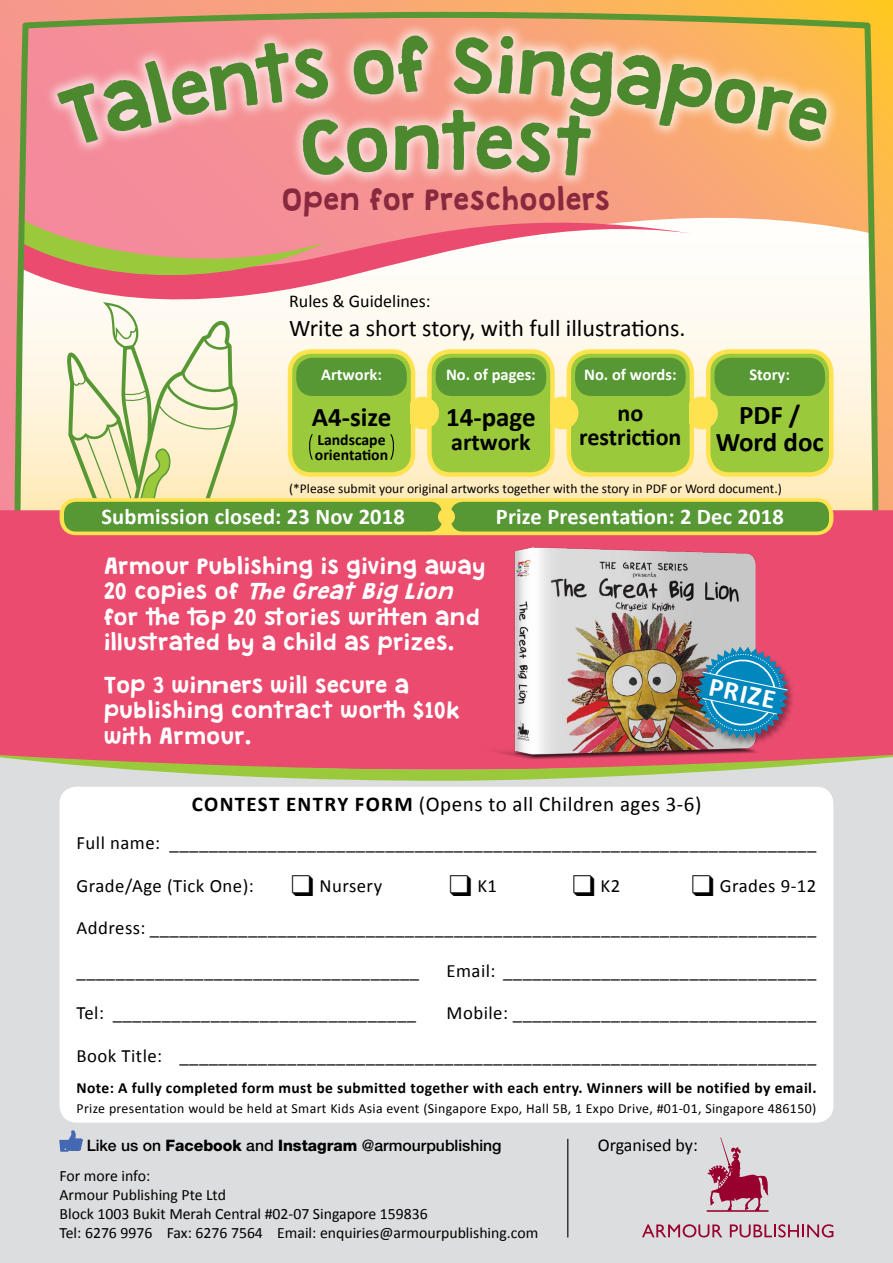
<style>
.page{position:relative;width:893px;height:1263px;background:#fff}
.page>*{position:absolute;margin:0;border:0;box-sizing:border-box;transform-origin:0 0}
.t1{font:69px "Granstander Clean";color:#4b882e}
.t2{font:700 27.3px "Calibri";color:#fff}
.t3{font:700 27px/27px "Calibri";color:#000;text-align:center}
.t4{font:27px "Granstander Clean";letter-spacing:.03em;color:#88293f}
.t5{font:24px "Calibri";color:#000}
.t6{font:700 24px/24px "Calibri";color:#000;text-align:center}
.t7{font:700 22.5px "Calibri";letter-spacing:.01em;color:#fff}
.t8{font:21px "Calibri";letter-spacing:.025em;color:#000}
.t9{font:20.25px/25.5px "Granstander Clean";letter-spacing:.025em;color:#fff}
.t10{font:18.75px "Calibri";letter-spacing:.025em;color:#000}
.t11{font:18px "Calibri";color:#000}
.t12{font:700 16.5px "Calibri";color:#fff}
.t13{font:15.75px/18.9px "Calibri";color:#000}
.t14{font:500 15.75px "Helvetica Neue LT";color:#000}
.t15{font:700 15.75px/15px "Calibri";color:#000}
.t16{font:700 15.6px "Calibri";letter-spacing:.025em;color:#000}
.t17{font:13.8px "Calibri";letter-spacing:.025em;color:#000}
.t18{font:13.5px "Calibri";color:#000}
.s1{font-style:italic}
.s2{font-weight:700}
.s3{font-weight:800}
</style>
<div class="page">
<svg style="left:0;top:0;width:893px;height:510px;background:#f9a86c"></svg>
<svg style="left:11px;top:9px;width:871px;height:501px"></svg>
<svg style="left:66px;top:300px;width:173px;height:203px"></svg>
<div style="left:0;top:755px;width:893px;height:508px;background:#dcddde"></div>
<div style="left:0;top:510px;width:893px;height:243px;background:#ea4b6f"></div>
<div style="left:60px;top:787px;width:773px;height:336px;background:#fff;border-radius:17px"></div>
<svg style="left:0;top:753px;width:893px;height:28px"></svg>
<div style="left:290px;top:351px;width:123px;height:123px;background:#9aca3c;border-radius:21px"></div>
<div style="left:288px;top:349px;width:127px;height:128px;border:4px solid #ffe250;border-radius:21px"></div>
<div style="left:429px;top:351px;width:123px;height:123px;background:#9aca3c;border-radius:21px"></div>
<div style="left:427px;top:349px;width:128px;height:128px;border:4px solid #ffe250;border-radius:21px"></div>
<div style="left:569px;top:351px;width:123px;height:123px;background:#9aca3c;border-radius:21px"></div>
<div style="left:567px;top:349px;width:127px;height:128px;border:4px solid #ffe250;border-radius:21px"></div>
<div style="left:708px;top:351px;width:123px;height:123px;background:#9aca3c;border-radius:21px"></div>
<div style="left:706px;top:349px;width:127px;height:128px;border:4px solid #ffe250;border-radius:21px"></div>
<div style="left:296px;top:358px;width:111px;height:38px;background:#579835;border-radius:16px"></div>
<div style="left:436px;top:358px;width:110px;height:38px;background:#579835;border-radius:16px"></div>
<div style="left:575px;top:358px;width:111px;height:38px;background:#579835;border-radius:16px"></div>
<div style="left:714px;top:358px;width:111px;height:38px;background:#579835;border-radius:16px"></div>
<svg style="left:309px;top:434px;width:4px;height:26px"></svg>
<svg style="left:390px;top:434px;width:4px;height:26px"></svg>
<svg style="left:411px;top:397px;width:28px;height:32px"></svg>
<svg style="left:550px;top:397px;width:28px;height:32px"></svg>
<svg style="left:690px;top:397px;width:28px;height:32px"></svg>
<img style="left:449px;top:534px;width:374px;height:243px">
<div style="left:60px;top:498px;width:773px;height:37px;border:3px solid #ffe250;border-radius:15px"></div>
<div style="left:451px;top:502px;width:378px;height:29px;background:#579835;border-radius:12px"></div>
<div style="left:64px;top:502px;width:378px;height:29px;background:#579835;border-radius:12px"></div>
<div style="left:438px;top:508px;width:17px;height:17px;background:#ffe250;border-radius:50%"></div>
<div style="left:44px;top:22px;width:796px;height:167px;background:#fff;opacity:.75"></div>
<img style="left:60px;top:1130px;width:22px;height:22px">
<svg style="left:707px;top:1137px;width:61px;height:75px"></svg>
<svg style="left:642px;top:1224px;width:80px;height:13px"></svg>
<svg style="left:730px;top:1224px;width:103px;height:13px"></svg>
<hr style="left:567px;top:1139px;width:1px;height:98px;background:#000">
<div style="left:696px;top:647px;width:100px;height:101px;background:#000;opacity:.38"></div>
<svg style="left:696px;top:646px;width:93px;height:93px;background:#4985ab"></svg>
<svg style="left:57px;top:35px;width:382px;height:142px;background:#f7b1b2"></svg>
<svg style="left:454px;top:36px;width:377px;height:141px;background:#fac5a1"></svg>
<h1 class="t1" style="left:442px;top:105px;width:38px">t</h1>
<h3 class="t4" style="left:283px;top:184px;width:329px">Open for Preschoolers</h3>
<p class="t11" style="left:289px;top:290px;width:143px">Rules &amp; Guidelines:</p>
<p class="t5" style="left:289px;top:313px;width:398px">Write a short story, with full illustrations.</p>
<p class="t12" style="left:321px;top:364px;width:62px">Artwork:</p>
<h3 class="t3" style="left:312px;top:403px;width:81px">A4-size</h3>
<p class="t15" style="left:315px;top:432px;width:75px">Landscape orientation</p>
<p class="t12" style="left:446px;top:364px;width:91px">No. of pages:</p>
<h3 class="t3" style="left:446px;top:403px;width:91px">14-page</h3>
<p class="t6" style="left:451px;top:430px;width:81px">artwork</p>
<p class="t12" style="left:584px;top:364px;width:94px">No. of words:</p>
<p class="t6" style="left:579px;top:401px;width:104px">no restriction</p>
<p class="t12" style="left:749px;top:364px;width:42px">Story:</p>
<h3 class="t3" style="left:716px;top:402px;width:110px">PDF /<br>Word doc</h3>
<p class="t18" style="left:289px;top:480px;width:494px">(*Please submit your original artworks together with the story in PDF or Word document.)</p>
<p class="t7" style="left:101px;top:502px;width:305px">Submission closed: 23 Nov 2018</p>
<p class="t9" style="left:104px;top:554px;width:383px">Armour Publishing is giving away<br>2 0 c o p i e s o f <span class="s1">TheGreatBigLion </span>for the top 20 stories written and illustrated by a child as prizes.</p>
<p class="t9" style="left:104px;top:673px;width:357px">Top 3 winners will secure a publishing contract worth $10k with Armour.</p>
<p class="t7" style="left:496px;top:502px;width:289px">Prize Presentation: 2 Dec 2018</p>
<h2 class="t2" style="left:713px;top:669px;width:69px;rotate:12deg">PRIZE</h2>
<p class="t8" style="left:192px;top:791px;width:511px"><span class="s2">CONTEST ENTRY FORM</span> (Opens to all Children ages 3-6)</p>
<p class="t10" style="left:77px;top:831px;width:741px">Full name: __________________________________________________________________</p>
<p class="t10" style="left:77px;top:874px;width:307px">Grade/Age (Tick One): ❑ Nursery</p>
<p class="t10" style="left:449px;top:874px;width:49px">❑ K1</p>
<p class="t10" style="left:572px;top:874px;width:49px">❑ K2</p>
<p class="t10" style="left:691px;top:874px;width:126px">❑ Grades 9-12</p>
<p class="t10" style="left:77px;top:916px;width:741px">Address: ____________________________________________________________________</p>
<p class="t10" style="left:77px;top:959px;width:344px">___________________________________</p>
<p class="t10" style="left:446px;top:959px;width:371px">Email: ________________________________</p>
<p class="t10" style="left:77px;top:1001px;width:341px">Tel: _______________________________</p>
<p class="t10" style="left:446px;top:1001px;width:371px">Mobile: _______________________________</p>
<p class="t10" style="left:77px;top:1044px;width:741px">Book Title: _________________________________________________________________</p>
<p class="t16" style="left:77px;top:1078px;width:741px">Note: A fully completed form must be submitted together with each entry. Winners will be notified by email.</p>
<p class="t17" style="left:77px;top:1099px;width:741px">Prize presentation would be held at Smart Kids Asia event (Singapore Expo, Hall 5B, 1 Expo Drive, #01-01, Singapore 486150)</p>
<p class="t14" style="left:87px;top:1135px;width:416px">Like us on <span class="s3">Facebook</span> and <span class="s3">Instagram</span> @armourpublishing</p>
<p class="t11" style="left:598px;top:1133px;width:102px">Organised by:</p>
<p class="t13" style="left:60px;top:1166px;width:480px">For more info:<br>Armour Publishing Pte Ltd<br>Block 1003 Bukit Merah Central #02-07 Singapore 159836<br>Tel: 6276 9976 Fax: 6276 7564 Email: enquiries@armourpublishing.com</p>
</div>
